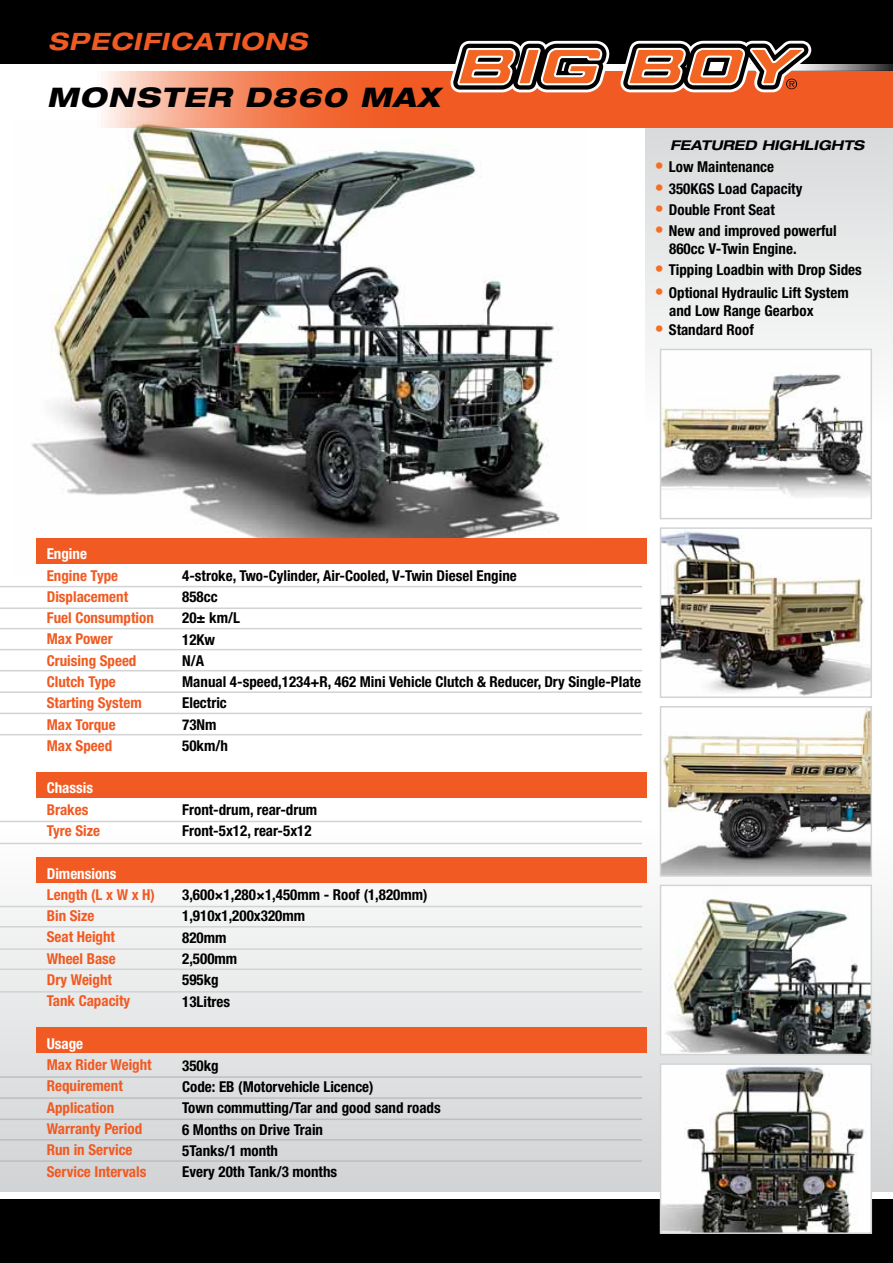
<style>
.page{position:relative;width:893px;height:1263px;background:#fff}
.page>*{position:absolute;margin:0;border:0;box-sizing:border-box;transform-origin:0 0}
.t1{font:italic 800 expanded 27px "Helvetica Neue LT Std";letter-spacing:.05em;color:#000}
.t2{font:italic 700 expanded 24px "Helvetica Neue LT Std";letter-spacing:.05em;color:#f15a22}
.t3{font:700 condensed 15px/21.3px "Helvetica Neue LT Std";color:#000}
.t4{font:700 condensed 15px/21.3px "Helvetica Neue LT Std";color:#f15a22}
.t5{font:700 condensed 15px "Helvetica Neue LT Std";color:#fff}
.t6{font:italic 700 expanded 13.5px "Helvetica Neue LT Std";color:#000}
.s1{font-stretch:normal;font-size:18px;color:#f36f21}
</style>
<div class="page">
<svg style="left:645px;top:128px;width:248px;height:297px;fill:#e7e8e8"></svg>
<div style="left:0;top:830px;width:893px;height:362px;background:linear-gradient(to bottom,#fefdfc,#d1d3d3)"></div>
<img style="left:31px;top:128px;width:529px;height:410px">
<div style="left:0;top:1199px;width:893px;height:64px;background:#000"></div>
<div style="left:36px;top:538px;width:610px;height:26px;background:#f15a22"></div>
<div style="left:36px;top:772px;width:610px;height:26px;background:#f15a22"></div>
<div style="left:36px;top:857px;width:610px;height:26px;background:#f15a22"></div>
<div style="left:36px;top:1027px;width:610px;height:26px;background:#f15a22"></div>
<img style="left:663px;top:352px;width:206px;height:145px">
<div style="left:660px;top:349px;width:212px;height:170px;border:2px solid #d1d3d4"></div>
<img style="left:663px;top:531px;width:206px;height:164px">
<div style="left:660px;top:527px;width:212px;height:171px;border:2px solid #d1d3d4"></div>
<img style="left:663px;top:709px;width:206px;height:165px">
<div style="left:660px;top:706px;width:212px;height:171px;border:2px solid #d1d3d4"></div>
<img style="left:663px;top:888px;width:206px;height:164px">
<div style="left:660px;top:885px;width:212px;height:170px;border:2px solid #d1d3d4"></div>
<hr style="left:0;top:586px;width:642px;height:1px;background:#d1d3d4">
<hr style="left:0;top:607px;width:642px;height:2px;background:#d1d3d4">
<hr style="left:0;top:628px;width:642px;height:1px;background:#d1d3d4">
<hr style="left:0;top:649px;width:642px;height:1px;background:#d1d3d4">
<hr style="left:0;top:670px;width:642px;height:1px;background:#d1d3d4">
<hr style="left:0;top:691px;width:642px;height:2px;background:#d1d3d4">
<hr style="left:0;top:713px;width:642px;height:1px;background:#d1d3d4">
<hr style="left:0;top:734px;width:642px;height:1px;background:#d1d3d4">
<hr style="left:0;top:843px;width:642px;height:1px;background:#d1d3d4">
<hr style="left:0;top:821px;width:642px;height:1px;background:#d1d3d4">
<hr style="left:0;top:926px;width:642px;height:1px;background:#d1d3d4">
<hr style="left:0;top:906px;width:642px;height:1px;background:#d1d3d4">
<hr style="left:0;top:948px;width:642px;height:2px;background:#d1d3d4">
<hr style="left:0;top:968px;width:642px;height:2px;background:#d1d3d4">
<hr style="left:0;top:991px;width:642px;height:1px;background:#d1d3d4">
<hr style="left:0;top:1076px;width:642px;height:2px;background:#bcbec0">
<hr style="left:0;top:1097px;width:642px;height:2px;background:#bcbec0">
<hr style="left:0;top:1118px;width:642px;height:2px;background:#bcbec0">
<hr style="left:0;top:1139px;width:642px;height:1px;background:#bcbec0">
<hr style="left:0;top:1160px;width:642px;height:2px;background:#bcbec0">
<img style="left:663px;top:1066px;width:206px;height:165px">
<div style="left:660px;top:1063px;width:212px;height:171px;border:2px solid #d1d3d4"></div>
<div style="left:0;top:0;width:893px;height:64px;background:#000"></div>
<svg style="left:101px;top:71px;width:792px;height:57px;background:#f27343"></svg>
<svg style="left:811px;top:64px;width:82px;height:7px"></svg>
<svg style="left:450px;top:41px;width:361px;height:51px"></svg>
<h2 class="t2" style="left:48px;top:26px;width:260px">SPECIFICATIONS</h2>
<h1 class="t1" style="left:47px;top:80px;width:395px">MONSTER D860 MAX</h1>
<p class="t6" style="left:670px;top:137px;width:195px">FEATURED HIGHLIGHTS</p>
<p class="t3" style="left:655px;top:156px;width:121px"><span class="s1">•</span> Low Maintenance</p>
<p class="t3" style="left:655px;top:178px;width:149px"><span class="s1">•</span> 350KGS Load Capacity</p>
<p class="t3" style="left:655px;top:199px;width:122px"><span class="s1">•</span> Double Front Seat</p>
<p class="t3" style="left:669px;top:222px;width:169px;line-height:18px;text-indent:-14px"><span class="s1">•</span> New and improved powerful<br>860cc V-Twin Engine.</p>
<p class="t3" style="left:655px;top:259px;width:208px"><span class="s1">•</span> Tipping Loadbin with Drop Sides</p>
<p class="t3" style="left:669px;top:283px;width:181px;line-height:18px;text-indent:-14px"><span class="s1">•</span> Optional Hydraulic Lift System and Low Range Gearbox</p>
<p class="t3" style="left:655px;top:319px;width:100px"><span class="s1">•</span> Standard Roof</p>
<p class="t5" style="left:47px;top:545px;width:42px">Engine</p>
<p class="t4" style="left:47px;top:564px;width:109px">Engine Type<br>Displacement<br>Fuel Consumption<br>Max Power<br>Cruising Speed<br>Clutch Type<br>Starting System<br>Max Torque<br>Max Speed</p>
<p class="t5" style="left:47px;top:779px;width:48px">Chassis</p>
<p class="t4" style="left:47px;top:798px;width:55px">Brakes<br>Tyre Size</p>
<p class="t5" style="left:47px;top:864px;width:71px">Dimensions</p>
<p class="t4" style="left:47px;top:884px;width:110px">Length (L x W x H)<br>Bin Size<br>Seat Height<br>Wheel Base<br>Dry Weight<br>Tank Capacity</p>
<p class="t5" style="left:47px;top:1034px;width:38px">Usage</p>
<p class="t4" style="left:47px;top:1054px;width:106px">Max Rider Weight<br>Requirement<br>Application<br>Warranty Period<br>Run in Service<br>Service Intervals</p>
<p class="t3" style="left:182px;top:564px;width:460px">4-stroke, Two-Cylinder, Air-Cooled, V-Twin Diesel Engine<br>858cc<br>20± km/L<br>12Kw<br>N/A<br>Manual 4-speed,1234+R, 462 Mini Vehicle Clutch &amp; Reducer, Dry Single-Plate<br>Electric<br>73Nm<br>50km/h</p>
<p class="t3" style="left:182px;top:799px;width:137px">Front-drum, rear-drum<br>Front-5x12, rear-5x12</p>
<p class="t3" style="left:182px;top:884px;width:247px">3,600×1,280×1,450mm - Roof (1,820mm)<br>1,910x1,200x320mm<br>820mm<br>2,500mm<br>595kg<br>13Litres</p>
<p class="t3" style="left:182px;top:1054px;width:260px">350kg<br>Code: EB (Motorvehicle Licence)<br>Town commutting/Tar and good sand roads<br>6 Months on Drive Train<br>5Tanks/1 month<br>Every 20th Tank/3 months</p>
</div>
